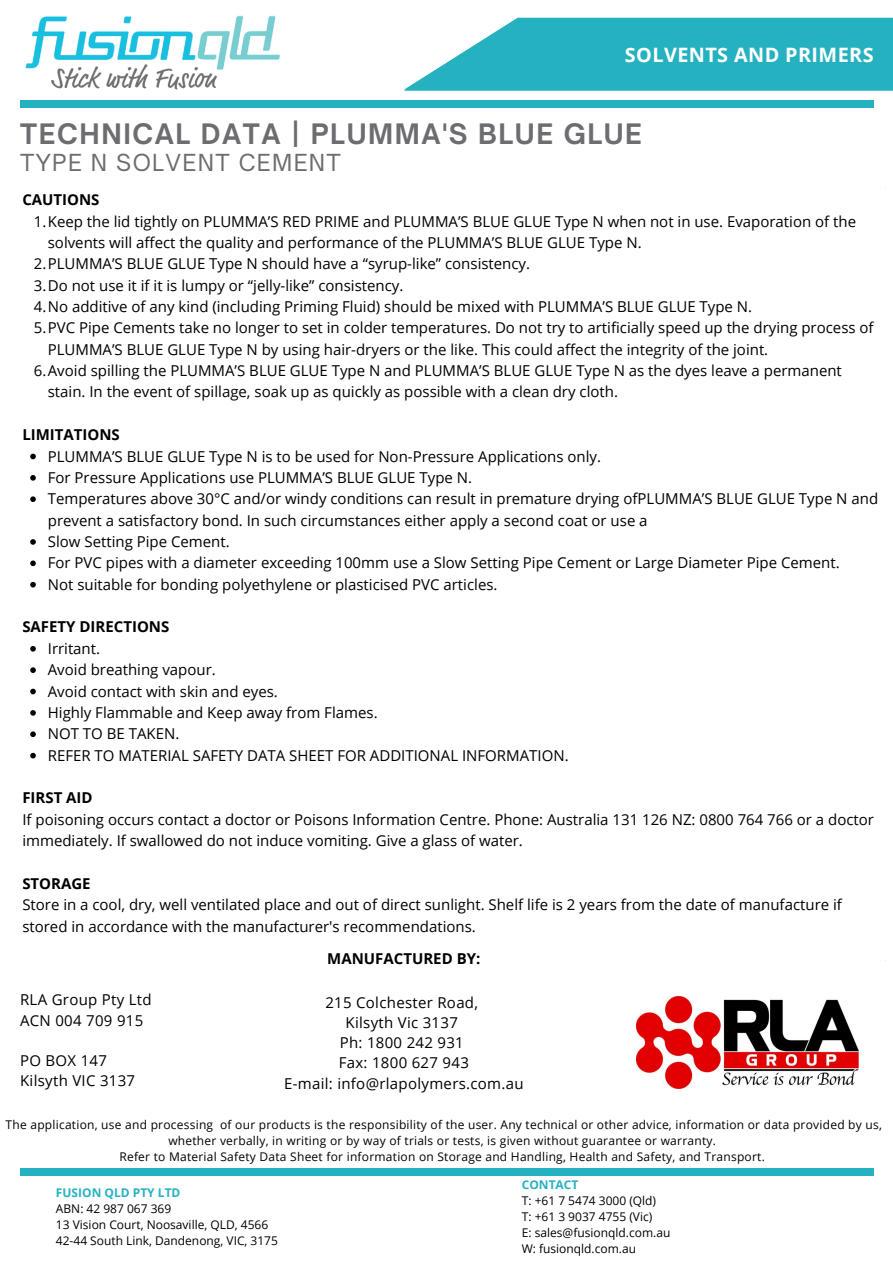
<style>
.page{position:relative;width:893px;height:1264px;background:#fff}
.page>*{position:absolute;margin:0;border:0;box-sizing:border-box;transform-origin:0 0}
.t1{font:700 27px "Open Sauce One";letter-spacing:.06em;color:#6d6d71}
.t2{font:22.5px "Open Sauce One";letter-spacing:.06em;color:#6d6d71}
.t3{font:700 19.8px "Open Sans";letter-spacing:.02em;color:#fff}
.t4{font:15px/21.3px "Open Sans";color:#000}
.t5{font:15px/20.2px "Open Sans";letter-spacing:.02em;color:#000}
.t6{font:700 15px "Open Sans";color:#000}
.t7{font:12px/16px "Open Sans";letter-spacing:.02em;color:#000;text-align:center}
.t8{font:12px/16px "Open Sans";color:#000}
.t9{font:700 12px "Open Sans";color:#26b1c1}
</style>
<div class="page">
<div style="left:20px;top:100px;width:853px;height:7px;background:#26b1c1"></div>
<div style="left:20px;top:1168px;width:853px;height:7px;background:#26b1c1"></div>
<svg style="left:404px;top:18px;width:488px;height:73px;background:#41bac8"></svg>
<svg style="left:30px;top:453px;width:6px;height:6px"></svg>
<svg style="left:30px;top:475px;width:6px;height:5px"></svg>
<svg style="left:30px;top:496px;width:6px;height:6px"></svg>
<svg style="left:30px;top:539px;width:6px;height:6px"></svg>
<svg style="left:30px;top:560px;width:6px;height:6px"></svg>
<svg style="left:30px;top:582px;width:6px;height:5px"></svg>
<svg style="left:30px;top:646px;width:6px;height:5px"></svg>
<svg style="left:30px;top:667px;width:6px;height:6px"></svg>
<svg style="left:30px;top:688px;width:6px;height:6px"></svg>
<svg style="left:30px;top:710px;width:6px;height:5px"></svg>
<svg style="left:30px;top:731px;width:6px;height:6px"></svg>
<svg style="left:30px;top:752px;width:6px;height:6px"></svg>
<img style="left:636px;top:996px;width:222px;height:92px">
<img style="left:25px;top:15px;width:256px;height:75px">
<h3 class="t3" style="left:625px;top:41px;width:250px">SOLVENTS AND PRIMERS</h3>
<h3 class="t3" style="left:606px;top:42px;width:257px">LARGE BORE PVC FITTING</h3>
<h1 class="t1" style="left:20px;top:117px;width:623px">TECHNICAL DATA | PLUMMA'S BLUE GLUE</h1>
<h2 class="t2" style="left:20px;top:149px;width:322px">TYPE N SOLVENT CEMENT</h2>
<p class="t6" style="left:22px;top:189px;width:79px">CAUTIONS</p>
<p class="t4" style="left:34px;top:210px;width:823px">1.Keep the lid tightly on PLUMMA’S RED PRIME and PLUMMA’S BLUE GLUE Type N when not in use. Evaporation of the</p>
<p class="t4" style="left:48px;top:231px;width:595px">solvents will affect the quality and performance of the PLUMMA’S BLUE GLUE Type N.</p>
<p class="t4" style="left:34px;top:253px;width:498px">2.PLUMMA’S BLUE GLUE Type N should have a “syrup-like” consistency.</p>
<p class="t4" style="left:34px;top:274px;width:371px">3.Do not use it if it is lumpy or “jelly-like” consistency.</p>
<p class="t4" style="left:34px;top:295px;width:719px">4.No additive of any kind (including Priming Fluid) should be mixed with PLUMMA’S BLUE GLUE Type N.</p>
<p class="t4" style="left:34px;top:317px;width:841px">5.PVC Pipe Cements take no longer to set in colder temperatures. Do not try to artificially speed up the drying process of</p>
<p class="t4" style="left:48px;top:338px;width:722px">PLUMMA’S BLUE GLUE Type N by using hair-dryers or the like. This could affect the integrity of the joint.</p>
<p class="t4" style="left:34px;top:359px;width:809px">6.Avoid spilling the PLUMMA’S BLUE GLUE Type N and PLUMMA’S BLUE GLUE Type N as the dyes leave a permanent</p>
<p class="t4" style="left:48px;top:381px;width:571px">stain. In the event of spillage, soak up as quickly as possible with a clean dry cloth.</p>
<p class="t6" style="left:22px;top:424px;width:99px">LIMITATIONS</p>
<p class="t4" style="left:48px;top:445px;width:831px">PLUMMA’S BLUE GLUE Type N is to be used for Non-Pressure Applications only.<br>For Pressure Applications use PLUMMA’S BLUE GLUE Type N.<br>Temperatures above 30°C and/or windy conditions can result in premature drying ofPLUMMA’S BLUE GLUE Type N and prevent a satisfactory bond. In such circumstances either apply a second coat or use a<br>Slow Setting Pipe Cement.<br>For PVC pipes with a diameter exceeding 100mm use a Slow Setting Pipe Cement or Large Diameter Pipe Cement.<br>Not suitable for bonding polyethylene or plasticised PVC articles.</p>
<p class="t6" style="left:22px;top:616px;width:148px">SAFETY DIRECTIONS</p>
<p class="t4" style="left:48px;top:637px;width:522px">Irritant.<br>Avoid breathing vapour.<br>Avoid contact with skin and eyes.<br>Highly Flammable and Keep away from Flames.<br>NOT TO BE TAKEN.<br>REFER TO MATERIAL SAFETY DATA SHEET FOR ADDITIONAL INFORMATION.</p>
<p class="t6" style="left:22px;top:787px;width:72px">FIRST AID</p>
<p class="t4" style="left:22px;top:808px;width:853px">If poisoning occurs contact a doctor or Poisons Information Centre. Phone: Australia 131 126 NZ: 0800 764 766 or a doctor immediately. If swallowed do not induce vomiting. Give a glass of water.</p>
<p class="t6" style="left:22px;top:872px;width:70px">STORAGE</p>
<p class="t4" style="left:22px;top:893px;width:821px">Store in a cool, dry, well ventilated place and out of direct sunlight. Shelf life is 2 years from the date of manufacture if stored in accordance with the manufacturer's recommendations.</p>
<p class="t5" style="left:20px;top:989px;width:133px">RLA Group Pty Ltd<br>ACN 004 709 915</p>
<p class="t5" style="left:20px;top:1050px;width:117px">PO BOX 147<br>Kilsyth VIC 3137</p>
<p class="t6" style="left:327px;top:948px;width:155px">MANUFACTURED BY:</p>
<p class="t5" style="left:284px;top:991px;width:241px;text-align:center">215 Colchester Road,<br>Kilsyth Vic 3137<br>Ph: 1800 242 931<br>Fax: 1800 627 943<br>E-mail: info@rlapolymers.com.au</p>
<p class="t7" style="left:6px;top:1116px;width:877px">The application, use and processing of our products is the responsibility of the user. Any technical or other advice, information or data provided by us, whether verbally, in writing or by way of trials or tests, is given without guarantee or warranty.<br>Refer to Material Safety Data Sheet for information on Storage and Handling, Health and Safety, and Transport.</p>
<p class="t9" style="left:56px;top:1184px;width:126px">FUSION QLD PTY LTD</p>
<p class="t8" style="left:56px;top:1200px;width:223px">ABN: 42 987 067 369<br>13 Vision Court, Noosaville, QLD, 4566<br>42-44 South Link, Dandenong, VIC, 3175</p>
<p class="t9" style="left:521px;top:1176px;width:58px">CONTACT</p>
<p class="t8" style="left:521px;top:1192px;width:150px">T: +61 7 5474 3000 (Qld)<br>T: +61 3 9037 4755 (Vic)<br>E: sales@fusionqld.com.au<br>W: fusionqld.com.au</p>
</div>
